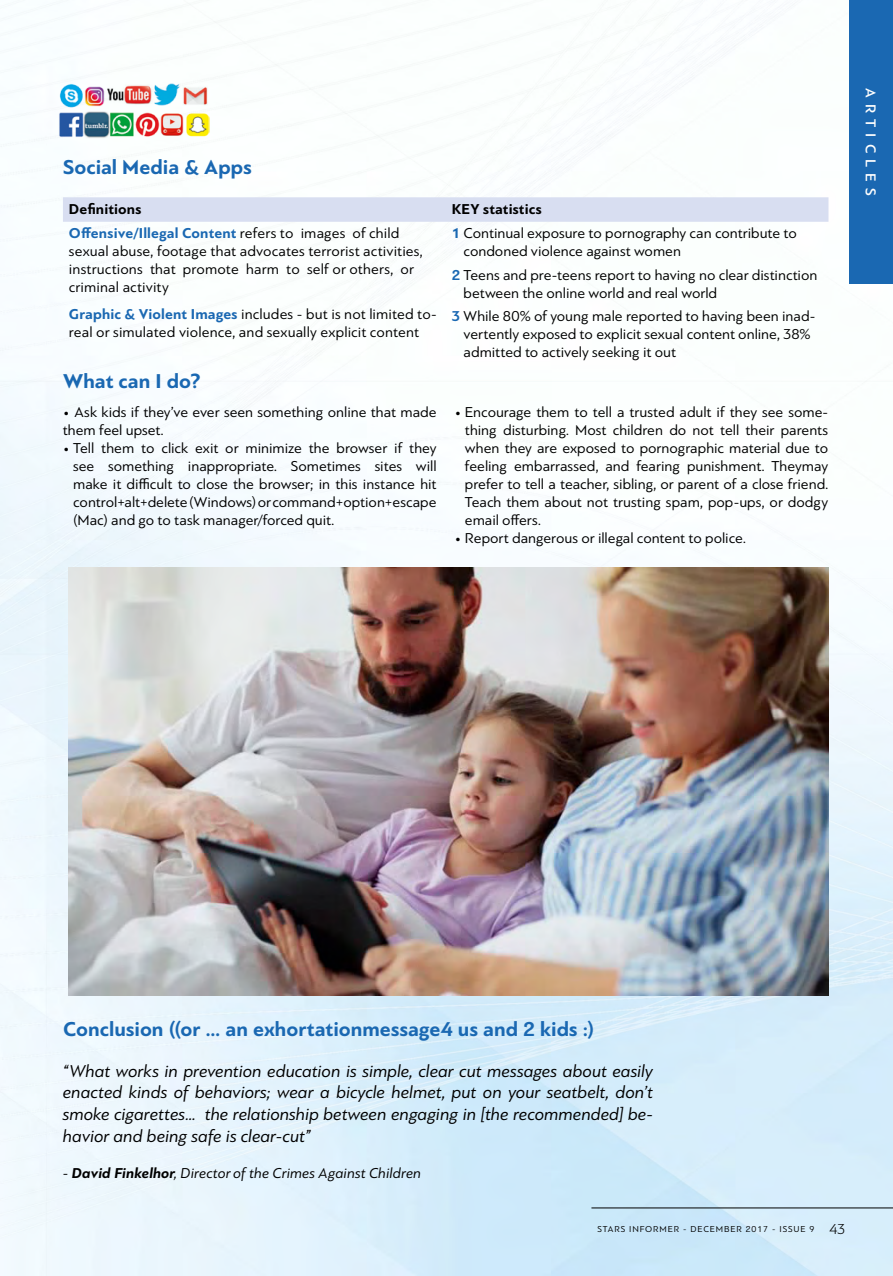
<style>
.page{position:relative;width:893px;height:1276px;background:#fff}
.page>*{position:absolute;margin:0;border:0;box-sizing:border-box;transform-origin:0 0}
.t1{font:700 21px "PF Bague Sans Pro";color:#1a68b2}
.t2{font:italic 18px/21.6px "PF Bague Sans Pro";letter-spacing:-.005em;color:#000;text-align:justify}
.t3{font:15px/18px "PF Bague Sans Pro";color:#000}
.t4{font:italic 15px "PF Bague Sans Pro";letter-spacing:.005em;color:#000}
.t5{font:700 15px "PF Bague Sans Pro";letter-spacing:.015em;color:#000}
.t6{font:500 15px "PF Bague Sans Pro";letter-spacing:.415em;color:#fff}
.t7{font:9px "PF Bague Sans Pro";letter-spacing:.1em;color:#000}
.s1{font-weight:700;color:#1a68b2}
.s2{font-weight:700}
.s3{font-weight:300;font-size:15px}
</style>
<div class="page">
<img style="left:0;top:0;width:893px;height:1276px">
<hr style="left:591px;top:1207px;width:302px;height:1px;background:#000">
<div style="left:850px;top:0;width:43px;height:283px;background:#1a68b2"></div>
<div style="left:63px;top:197px;width:765px;height:25px;background:#d8def1"></div>
<img style="left:59px;top:80px;width:151px;height:68px">
<img style="left:69px;top:567px;width:760px;height:428px">
<h1 class="t1" style="left:63px;top:154px;width:190px">Social Media &amp; Apps</h1>
<p class="t5" style="left:69px;top:200px;width:74px">Definitions</p>
<p class="t5" style="left:452px;top:200px;width:91px">KEY statistics</p>
<p class="t3" style="left:69px;top:224px;width:355px"><span class="s1">Offensive/Illegal Content</span> refers to images of child sexual abuse, footage that advocates terrorist activities, instructions that promote harm to self or others, or criminal activity</p>
<p class="t3" style="left:69px;top:305px;width:369px"><span class="s1">Graphic &amp; Violent Images</span> includes - but is not limited to&shy;real or simulated violence, and sexually explicit content</p>
<p class="t3" style="left:464px;top:224px;width:335px;text-indent:-12px"><span class="s1">1</span> Continual exposure to pornography can contribute to condoned violence against women</p>
<p class="t3" style="left:464px;top:266px;width:355px;text-indent:-12px"><span class="s1">2</span> Teens and pre-teens report to having no clear distinction between the online world and real world</p>
<p class="t3" style="left:464px;top:307px;width:353px;text-indent:-12px"><span class="s1">3</span> While 80% of young male reported to having been inad&shy;vertently exposed to explicit sexual content online, 38% admitted to actively seeking it out</p>
<h1 class="t1" style="left:63px;top:368px;width:139px">What can I do?</h1>
<p class="t3" style="left:63px;top:403px;width:375px">• Ask kids if they’ve ever seen something online that made them feel upset.</p>
<p class="t3" style="left:73px;top:439px;width:365px;text-align:justify;text-indent:-10px">• Tell them to click exit or minimize the browser if they see something inappropriate. Sometimes sites will make it difficult to close the browser; in this instance hit control+alt+delete (Windows) or command+option+escape (Mac) and go to task manager/forced quit.</p>
<p class="t3" style="left:465px;top:403px;width:365px;text-align:justify;text-indent:-10px">• Encourage them to tell a trusted adult if they see some&shy;thing disturbing. Most children do not tell their parents when they are exposed to pornographic material due to feeling embarrassed, and fearing punishment. Theymay prefer to tell a teacher, sibling, or parent of a close friend.<br>Teach them about not trusting spam, pop-ups, or dodgy email offers.</p>
<p class="t3" style="left:455px;top:529px;width:293px">• Report dangerous or illegal content to police.</p>
<p class="t6" style="left:880px;top:88px;width:110px;rotate:90deg">ARTICLES</p>
<h1 class="t1" style="left:63px;top:1016px;width:532px">Conclusion ((or … an exhortationmessage4 us and 2 kids :)</h1>
<p class="t2" style="left:63px;top:1060px;width:592px">“What works in prevention education is simple, clear cut messages about easily enacted kinds of behaviors; wear a bicycle helmet, put on your seatbelt, don’t smoke cigarettes... the relationship between engaging in [the recommended] be&shy;havior and being safe is clear-cut”</p>
<p class="t4" style="left:63px;top:1164px;width:360px">- <span class="s2">David Finkelhor</span>, Director of the Crimes Against Children</p>
<p class="t7" style="left:598px;top:1223px;width:250px">STARS INFORMER - DECEMBER 2017 - ISSUE 9 <span class="s3">43</span></p>
</div>
